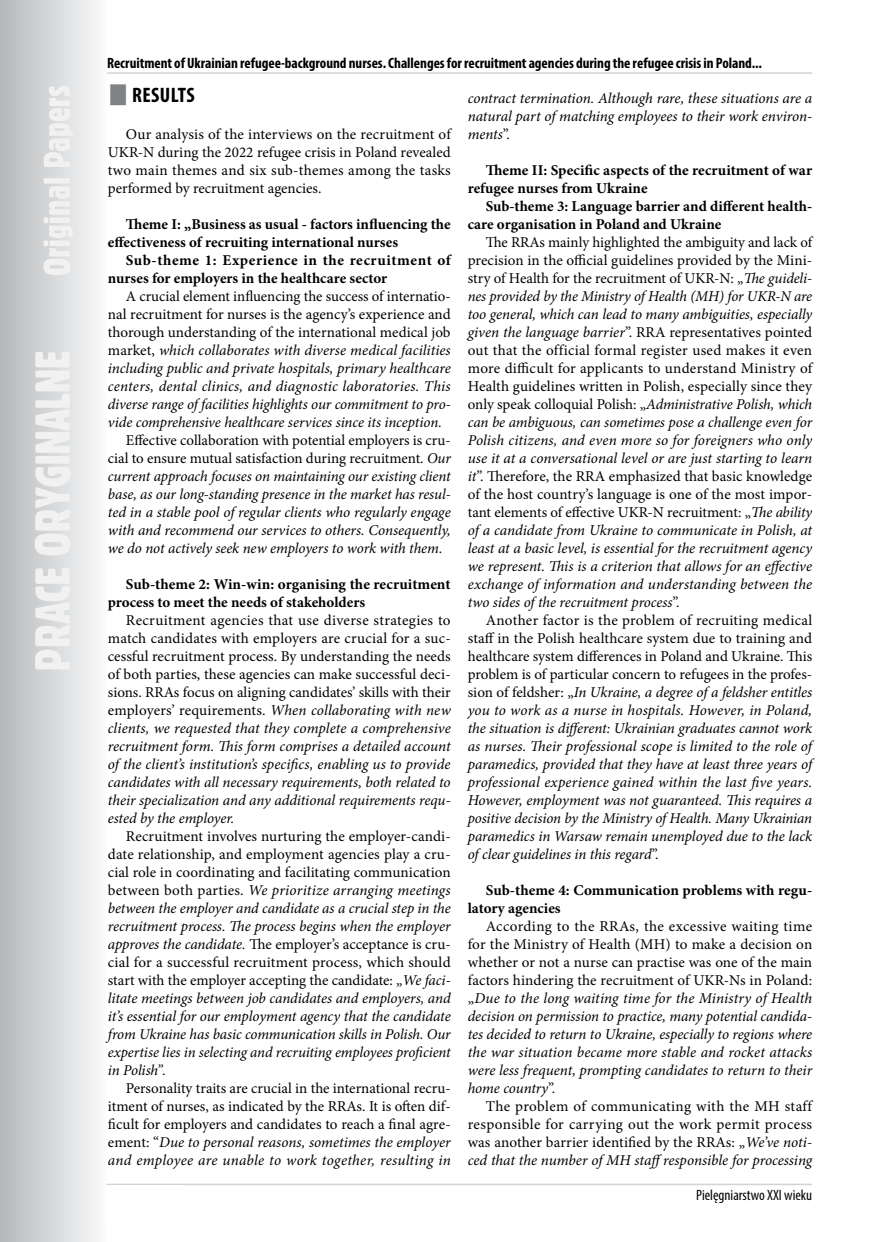
<style>
.page{position:relative;width:876px;height:1242px;background:#fff}
.page>*{position:absolute;margin:0;border:0;box-sizing:border-box;transform-origin:0 0}
.t1{font:700 condensed 21px "Myriad Pro";letter-spacing:.02em;color:#000}
.t2{font:italic 15px/18px "Minion Pro";letter-spacing:-.005em;color:#000;text-align:justify}
.t3{font:15px/18px "Minion Pro";letter-spacing:.005em;color:#000;text-align:justify}
.t4{font:700 15px/18px "Minion Pro";color:#000}
.t5{font:700 condensed 15px "Myriad Pro";color:#000}
.t6{font:condensed 15px "Myriad Pro";color:#000}
.s1{font-style:normal}
.s2{font-style:italic}
</style>
<div class="page">
<svg style="left:0;top:0;width:97px;height:1242px;background:#d3d5d6"></svg>
<svg style="left:35px;top:86px;width:38px;height:583px"></svg>
<hr style="left:106px;top:1183px;width:706px;height:2px;background:#d1d3d4">
<hr style="left:107px;top:72px;width:705px;height:2px;background:#d1d3d4">
<p class="t5" style="left:107px;top:54px;width:656px">Recruitment of Ukrainian refugee-background nurses. Challenges for recruitment agencies during the refugee crisis in Poland...</p>
<h1 class="t1" style="left:132px;top:81px;width:64px">RESULTS</h1>
<p class="t3" style="left:108px;top:125px;width:344px;text-indent:18px">Our analysis of the interviews on the recruitment of UKR-N during the 2022 refugee crisis in Poland revealed two main themes and six sub-themes among the tasks performed by recruitment agencies.</p>
<p class="t4" style="left:108px;top:215px;width:344px;text-indent:18px">Theme I: „Business as usual - factors influencing the effectiveness of recruiting international nurses</p>
<p class="t4" style="left:108px;top:251px;width:344px;text-indent:18px">Sub-theme 1: Experience in the recruitment of nurses for employers in the healthcare sector</p>
<p class="t2" style="left:108px;top:287px;width:344px;text-indent:18px"><span class="s1">A crucial element influencing the success of internatio&shy;nal recruitment for nurses is the agency’s experience and thorough understanding of the international medical job market,</span> which collaborates with diverse medical facilities including public and private hospitals, primary healthcare centers, dental clinics, and diagnostic laboratories. This diverse range of facilities highlights our commitment to pro&shy;vide comprehensive healthcare services since its inception.</p>
<p class="t2" style="left:108px;top:431px;width:344px;text-indent:18px"><span class="s1">Effective collaboration with potential employers is cru&shy;cial to ensure mutual satisfaction during recruitment.</span> Our current approach focuses on maintaining our existing client base, as our long-standing presence in the market has resul&shy;ted in a stable pool of regular clients who regularly engage with and recommend our services to others. Consequently, we do not actively seek new employers to work with them.</p>
<p class="t4" style="left:108px;top:575px;width:344px;text-indent:18px">Sub-theme 2: Win-win: organising the recruitment process to meet the needs of stakeholders</p>
<p class="t2" style="left:108px;top:611px;width:344px;text-indent:18px"><span class="s1">Recruitment agencies that use diverse strategies to match candidates with employers are crucial for a suc&shy;cessful recruitment process. By understanding the needs of both parties, these agencies can make successful deci&shy;sions. RRAs focus on aligning candidates’ skills with their employers’ requirements.</span> When collaborating with new clients, we requested that they complete a comprehensive recruitment form. This form comprises a detailed account of the client’s institution’s specifics, enabling us to provide candidates with all necessary requirements, both related to their specialization and any additional requirements requ&shy;ested by the employer.</p>
<p class="t2" style="left:108px;top:827px;width:344px;text-indent:18px"><span class="s1">Recruitment involves nurturing the employer-candi&shy;date relationship, and employment agencies play a cru&shy;cial role in coordinating and facilitating communication between both parties.</span> We prioritize arranging meetings between the employer and candidate as a crucial step in the recruitment process. The process begins when the employer approves the candidate. <span class="s1">The employer’s acceptance is cru&shy;cial for a successful recruitment process, which should start with the employer accepting the candidate: „</span>We faci&shy;litate meetings between job candidates and employers, and it’s essential for our employment agency that the candidate from Ukraine has basic communication skills in Polish. Our expertise lies in selecting and recruiting employees proficient in Polish”.</p>
<p class="t3" style="left:108px;top:1079px;width:344px;text-indent:18px">Personality traits are crucial in the international recru&shy;itment of nurses, as indicated by the RRAs. It is often dif&shy;ficult for employers and candidates to reach a final agre&shy;ement: “<span class="s2">Due to personal reasons, sometimes the employer and employee are unable to work together, resulting in</span></p>
<p class="t2" style="left:468px;top:89px;width:346px">contract termination. Although rare, these situations are a natural part of matching employees to their work environ&shy;ments<span class="s1">”.</span></p>
<p class="t4" style="left:468px;top:161px;width:346px;text-indent:18px">Theme II: Specific aspects of the recruitment of war refugee nurses from Ukraine</p>
<p class="t4" style="left:468px;top:197px;width:346px;text-indent:18px">Sub-theme 3: Language barrier and different health&shy;care organisation in Poland and Ukraine</p>
<p class="t2" style="left:468px;top:233px;width:346px;text-indent:18px"><span class="s1">The RRAs mainly highlighted the ambiguity and lack of precision in the official guidelines provided by the Mini&shy;stry of Health for the recruitment of UKR-N: „</span>The guideli&shy;nes provided by the Ministry of Health (MH) for UKR-N are too general, which can lead to many ambiguities, especially given the language barrier<span class="s1">”. RRA representatives pointed out that the official formal register used makes it even more difficult for applicants to understand Ministry of Health guidelines written in Polish, especially since they only speak colloquial Polish: „</span>Administrative Polish, which can be ambiguous, can sometimes pose a challenge even for Polish citizens, and even more so for foreigners who only use it at a conversational level or are just starting to learn it<span class="s1">”. Therefore, the RRA emphasized that basic knowledge of the host country’s language is one of the most impor&shy;tant elements of effective UKR-N recruitment: „</span>The ability of a candidate from Ukraine to communicate in Polish, at least at a basic level, is essential for the recruitment agency we represent. This is a criterion that allows for an effective exchange of information and understanding between the two sides of the recruitment process<span class="s1">”.</span></p>
<p class="t2" style="left:468px;top:611px;width:346px;text-indent:18px"><span class="s1">Another factor is the problem of recruiting medical staff in the Polish healthcare system due to training and healthcare system differences in Poland and Ukraine. This problem is of particular concern to refugees in the profes&shy;sion of feldsher: „</span>In Ukraine, a degree of a feldsher entitles you to work as a nurse in hospitals. However, in Poland, the situation is different: Ukrainian graduates cannot work as nurses. Their professional scope is limited to the role of paramedics, provided that they have at least three years of professional experience gained within the last five years.<br>However, employment was not guaranteed. This requires a positive decision by the Ministry of Health. Many Ukrainian paramedics in Warsaw remain unemployed due to the lack of clear guidelines in this regard<span class="s1">”.</span></p>
<p class="t4" style="left:468px;top:881px;width:346px;text-indent:18px">Sub-theme 4: Communication problems with regu&shy;latory agencies</p>
<p class="t2" style="left:468px;top:917px;width:346px;text-indent:18px"><span class="s1">According to the RRAs, the excessive waiting time for the Ministry of Health (MH) to make a decision on whether or not a nurse can practise was one of the main factors hindering the recruitment of UKR-Ns in Poland: „</span>Due to the long waiting time for the Ministry of Health decision on permission to practice, many potential candida&shy;tes decided to return to Ukraine, especially to regions where the war situation became more stable and rocket attacks were less frequent, prompting candidates to return to their home country<span class="s1">”.</span></p>
<p class="t3" style="left:468px;top:1097px;width:346px;text-indent:18px">The problem of communicating with the MH staff responsible for carrying out the work permit process was another barrier identified by the RRAs: „<span class="s2">We’ve noti&shy;ced that the number of MH staffresponsible for processing</span></p>
<p class="t6" style="left:696px;top:1186px;width:118px">Pielęgniarstwo XXI wieku</p>
</div>
